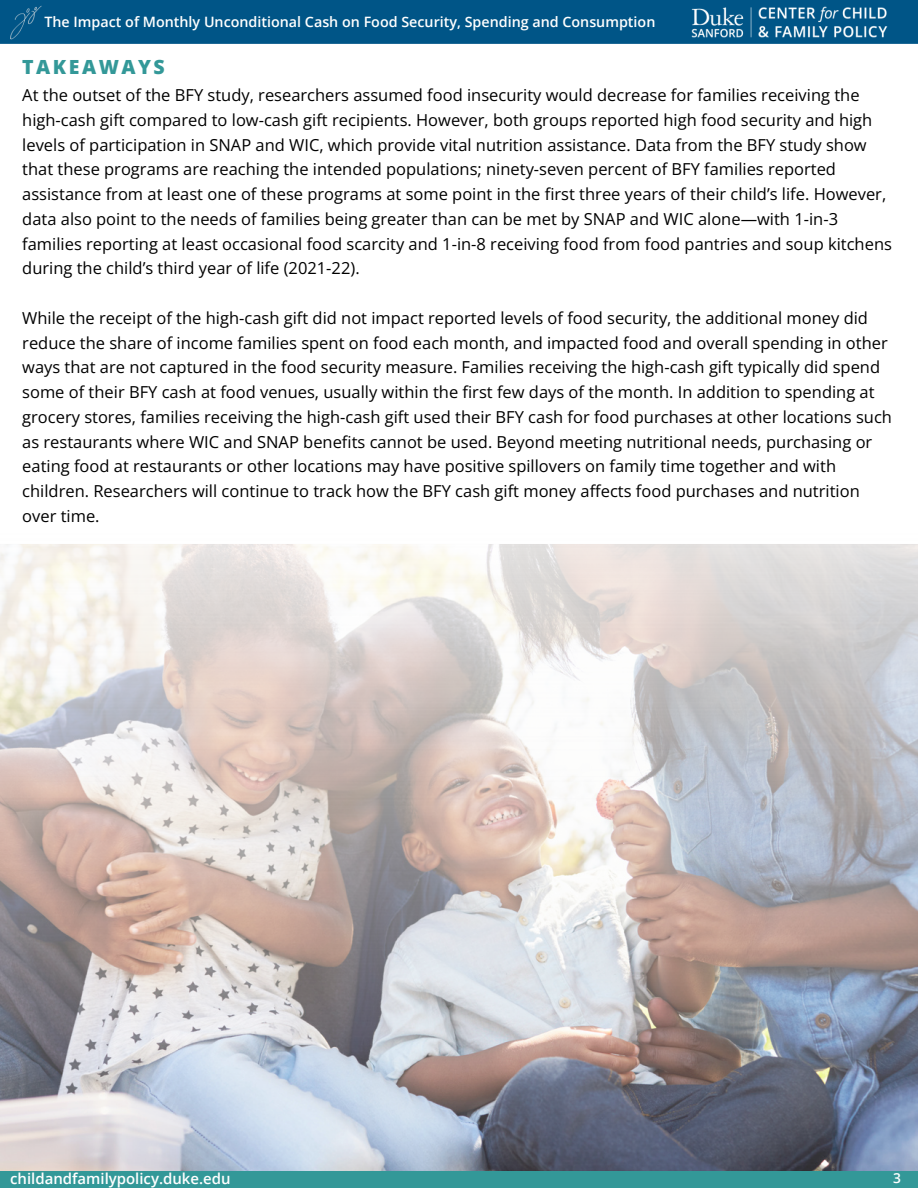
<style>
.page{position:relative;width:918px;height:1188px;background:#fff}
.page>*{position:absolute;margin:0;border:0;box-sizing:border-box;transform-origin:0 0}
.t1{font:800 19.5px "Open Sans";letter-spacing:.13em;color:#339898}
.t2{font:16.5px/24.8px "Open Sans";color:#000}
.t3{font:600 15px "Open Sans";color:#fff}
.t4{font:600 14.25px "Open Sans";color:#fff}
.t5{font:600 13.8px "Open Sans";color:#fff}
</style>
<div class="page">
<div style="left:0;top:1169px;width:918px;height:19px;background:#339898"></div>
<div style="left:0;top:0;width:918px;height:44px;background:#005587"></div>
<img style="left:623px;top:6px;width:295px;height:38px">
<img style="left:0;top:544px;width:918px;height:626px">
<img style="left:10px;top:5px;width:32px;height:35px">
<p class="t4" style="left:44px;top:12px;width:612px">The Impact of Monthly Unconditional Cash on Food Security, Spending and Consumption</p>
<p class="t1" style="left:22px;top:54px;width:144px">TAKEAWAYS</p>
<p class="t2" style="left:22px;top:82px;width:871px">At the outset of the BFY study, researchers assumed food insecurity would decrease for families receiving the high-cash gift compared to low-cash gift recipients. However, both groups reported high food security and high levels of participation in SNAP and WIC, which provide vital nutrition assistance. Data from the BFY study show that these programs are reaching the intended populations; ninety-seven percent of BFY families reported assistance from at least one of these programs at some point in the first three years of their child’s life. However, data also point to the needs of families being greater than can be met by SNAP and WIC alone—with 1-in-3 families reporting at least occasional food scarcity and 1-in-8 receiving food from food pantries and soup kitchens during the child’s third year of life (2021-22).</p>
<p class="t2" style="left:22px;top:305px;width:871px">While the receipt of the high-cash gift did not impact reported levels of food security, the additional money did reduce the share of income families spent on food each month, and impacted food and overall spending in other ways that are not captured in the food security measure. Families receiving the high-cash gift typically did spend some of their BFY cash at food venues, usually within the first few days of the month. In addition to spending at grocery stores, families receiving the high-cash gift used their BFY cash for food purchases at other locations such as restaurants where WIC and SNAP benefits cannot be used. Beyond meeting nutritional needs, purchasing or eating food at restaurants or other locations may have positive spillovers on family time together and with children. Researchers will continue to track how the BFY cash gift money affects food purchases and nutrition over time.</p>
<p class="t3" style="left:10px;top:1168px;width:222px">childandfamilypolicy.duke.edu</p>
<p class="t5" style="left:893px;top:1168px;width:9px">3</p>
</div>
